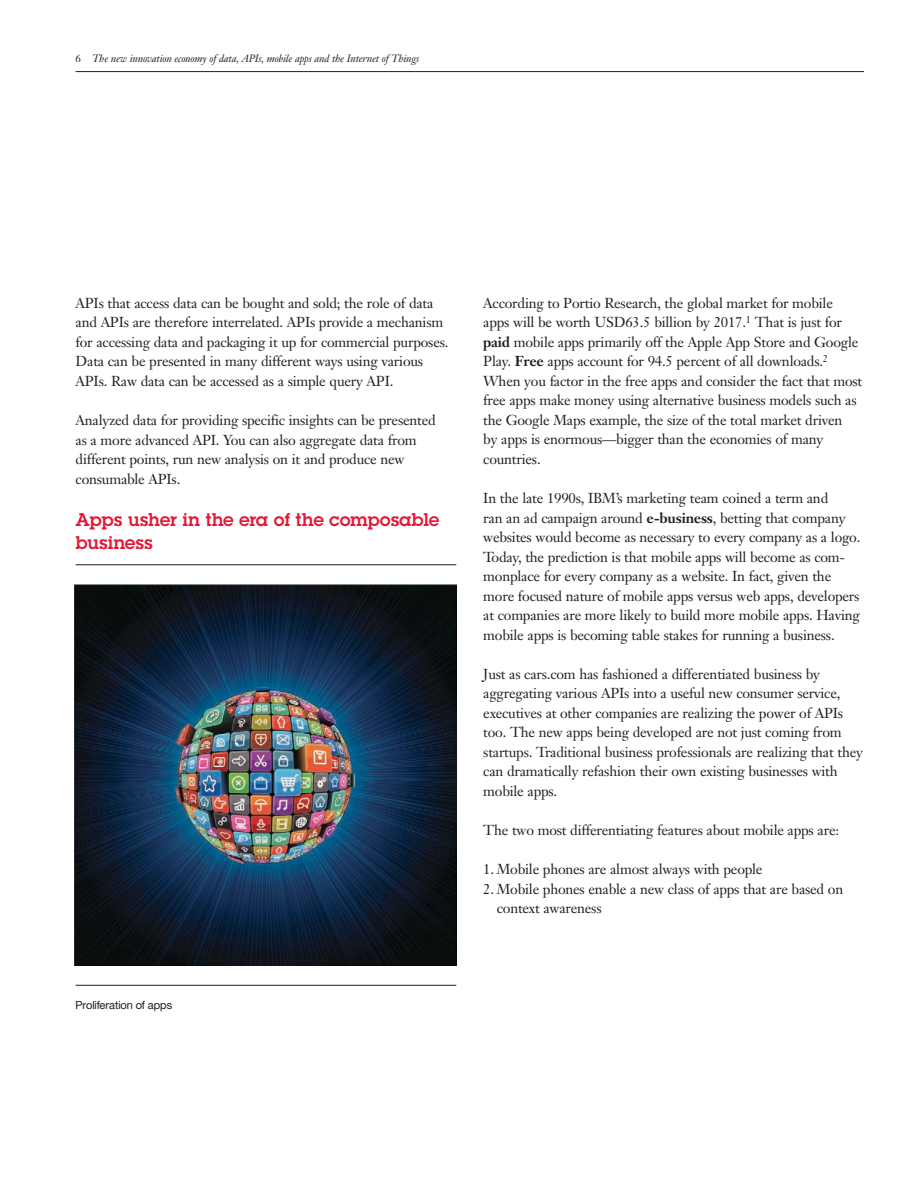
<style>
.page{position:relative;width:918px;height:1188px;background:#fff}
.page>*{position:absolute;margin:0;border:0;box-sizing:border-box;transform-origin:0 0}
.t1{font:600 18px/22.5px "Lubalinfor IBM";color:#e31837}
.t2{font:14.25px/19.5px "Janson Text LT Pro";letter-spacing:-.015em;color:#231f20}
.t3{font:11.25px "Helv Neuefor IBM";letter-spacing:-.005em;color:#231f20}
.t4{font:italic 10.5px "Janson Text LT Pro";letter-spacing:-.015em;color:#231f20}
.s1{font-style:normal}
.s2{font-weight:700}
</style>
<div class="page">
<hr style="left:76px;top:71px;width:788px;height:1px;background:#231f20">
<hr style="left:76px;top:564px;width:380px;height:1px;background:#231f20">
<img style="left:75px;top:584px;width:381px;height:382px">
<hr style="left:76px;top:985px;width:380px;height:1px;background:#231f20">
<p class="t4" style="left:76px;top:52px;width:345px"><span class="s1">6</span> The new innovation economy of data, APIs, mobile apps and the Internet of Things</p>
<p class="t2" style="left:76px;top:293px;width:374px">APIs that access data can be bought and sold; the role of data and APIs are therefore interrelated. APIs provide a mechanism for accessing data and packaging it up for commercial purposes.<br>Data can be presented in many different ways using various APIs. Raw data can be accessed as a simple query API.</p>
<p class="t2" style="left:76px;top:411px;width:362px">Analyzed data for providing specific insights can be presented as a more advanced API. You can also aggregate data from different points, run new analysis on it and produce new consumable APIs.</p>
<h2 class="t1" style="left:76px;top:508px;width:365px">Apps usher in the era of the composable business</h2>
<p class="t2" style="left:483px;top:293px;width:381px">According to Portio Research, the global market for mobile apps will be worth USD63.5 billion by 2017.<sup>1</sup> That is just for <span class="s2">paid</span> mobile apps primarily off the Apple App Store and Google Play. <span class="s2">Free</span> apps account for 94.5 percent of all downloads.<sup>2<br></sup>When you factor in the free apps and consider the fact that most free apps make money using alternative business models such as the Google Maps example, the size of the total market driven<br>by apps is enormous—bigger than the economies of many countries.</p>
<p class="t2" style="left:483px;top:489px;width:379px">In the late 1990s, IBM’s marketing team coined a term and<br>ran an ad campaign around <span class="s2">e-business</span>, betting that company websites would become as necessary to every company as a logo.<br>Today, the prediction is that mobile apps will become as com&shy;monplace for every company as a website. In fact, given the more focused nature of mobile apps versus web apps, developers at companies are more likely to build more mobile apps. Having mobile apps is becoming table stakes for running a business.</p>
<p class="t2" style="left:483px;top:664px;width:381px">Just as cars.com has fashioned a differentiated business by aggregating various APIs into a useful new consumer service, executives at other companies are realizing the power of APIs too. The new apps being developed are not just coming from startups. Traditional business professionals are realizing that they can dramatically refashion their own existing businesses with mobile apps.</p>
<p class="t2" style="left:483px;top:820px;width:357px">The two most differentiating features about mobile apps are:</p>
<p class="t2" style="left:483px;top:860px;width:281px">1. Mobile phones are almost always with people</p>
<p class="t2" style="left:497px;top:879px;width:348px;text-indent:-13px">2. Mobile phones enable a new class of apps that are based on context awareness</p>
<p class="t3" style="left:76px;top:998px;width:98px">Proliferation of apps</p>
</div>
